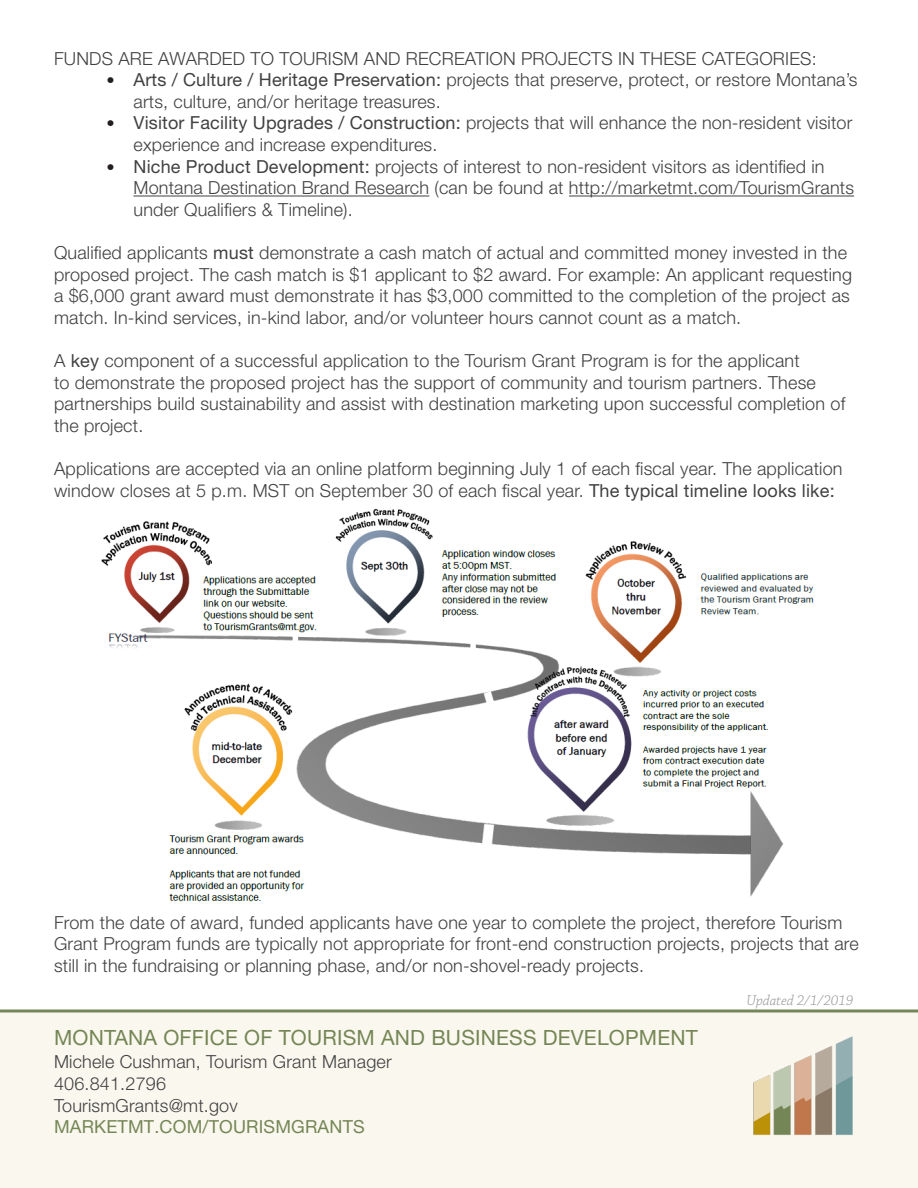
<style>
.page{position:relative;width:918px;height:1188px;background:#fff}
.page>*{position:absolute;margin:0;border:0;box-sizing:border-box;transform-origin:0 0}
.t1{font:21px "Helvetica Neue LT Std";letter-spacing:.01em;color:#758656}
.t2{font:300 18px/21.6px "Helvetica Neue LT Std";letter-spacing:.01em;color:#414142}
.t3{font:18px "Helvetica Neue LT Std";letter-spacing:.01em;color:#758656}
.t4{font:italic 300 15px "Chaparral Pro";color:#949698}
.s1{font-weight:400;font-size:16.5px;color:#231f20}
.s2{font-weight:400}
</style>
<div class="page">
<div style="left:0;top:1012px;width:918px;height:176px;background:#faf8ee"></div>
<hr style="left:0;top:1010px;width:918px;height:2px;background:#758656">
<img style="left:753px;top:1036px;width:100px;height:99px">
<hr style="left:134px;top:196px;width:295px;height:1px;background:#414142">
<hr style="left:569px;top:196px;width:285px;height:1px;background:#414142">
<img style="left:101px;top:508px;width:713px;height:394px">
<p class="t2" style="left:54px;top:47px;width:764px">FUNDS ARE AWARDED TO TOURISM AND RECREATION PROJECTS IN THESE CATEGORIES:</p>
<p class="t2" style="left:134px;top:69px;width:726px;text-indent:-27px"><span class="s1">•</span> <span class="s2">Arts / Culture / Heritage Preservation:</span> projects that preserve, protect, or restore Montana’s arts, culture, and/or heritage treasures.</p>
<p class="t2" style="left:134px;top:112px;width:720px;text-indent:-27px"><span class="s1">•</span> <span class="s2">Visitor Facility Upgrades / Construction:</span> projects that will enhance the non-resident visitor experience and increase expenditures.</p>
<p class="t2" style="left:134px;top:155px;width:722px;text-indent:-27px"><span class="s1">•</span> <span class="s2">Niche Product Development:</span> projects of interest to non-resident visitors as identified in<br>Montana Destination Brand Research (can be found at http://marketmt.com/TourismGrants under Qualifiers &amp; Timeline).</p>
<p class="t2" style="left:54px;top:241px;width:800px">Qualified applicants <span class="s2">must</span> demonstrate a cash match of actual and committed money invested in the proposed project. The cash match is $1 applicant to $2 award. For example: An applicant requesting a $6,000 grant award must demonstrate it has $3,000 committed to the completion of the project as match. In-kind services, in-kind labor, and/or volunteer hours cannot count as a match.</p>
<p class="t2" style="left:54px;top:349px;width:793px">A <span class="s2">key</span> component of a successful application to the Tourism Grant Program is for the applicant<br>to demonstrate the proposed project has the support of community and tourism partners. These partnerships build sustainability and assist with destination marketing upon successful completion of the project.</p>
<p class="t2" style="left:54px;top:457px;width:790px">Applications are accepted via an online platform beginning July 1 of each fiscal year. The application window closes at 5 p.m. MST on September 30 of each fiscal year. <span class="s2">The typical timeline looks like:</span></p>
<p class="t2" style="left:54px;top:911px;width:806px">From the date of award, funded applicants have one year to complete the project, therefore Tourism<br>Grant Program funds are typically not appropriate for front-end construction projects, projects that are still in the fundraising or planning phase, and/or non-shovel-ready projects.</p>
<p class="t4" style="left:746px;top:993px;width:109px">Updated 2/1/2019</p>
<p class="t1" style="left:54px;top:1025px;width:645px">MONTANA OFFICE OF TOURISM AND BUSINESS DEVELOPMENT</p>
<p class="t2" style="left:54px;top:1051px;width:339px">Michele Cushman, Tourism Grant Manager</p>
<p class="t2" style="left:54px;top:1072px;width:114px">406.841.2796</p>
<p class="t2" style="left:54px;top:1094px;width:185px">TourismGrants@mt.gov</p>
<p class="t3" style="left:54px;top:1116px;width:312px">MARKETMT.COM/TOURISMGRANTS</p>
</div>
